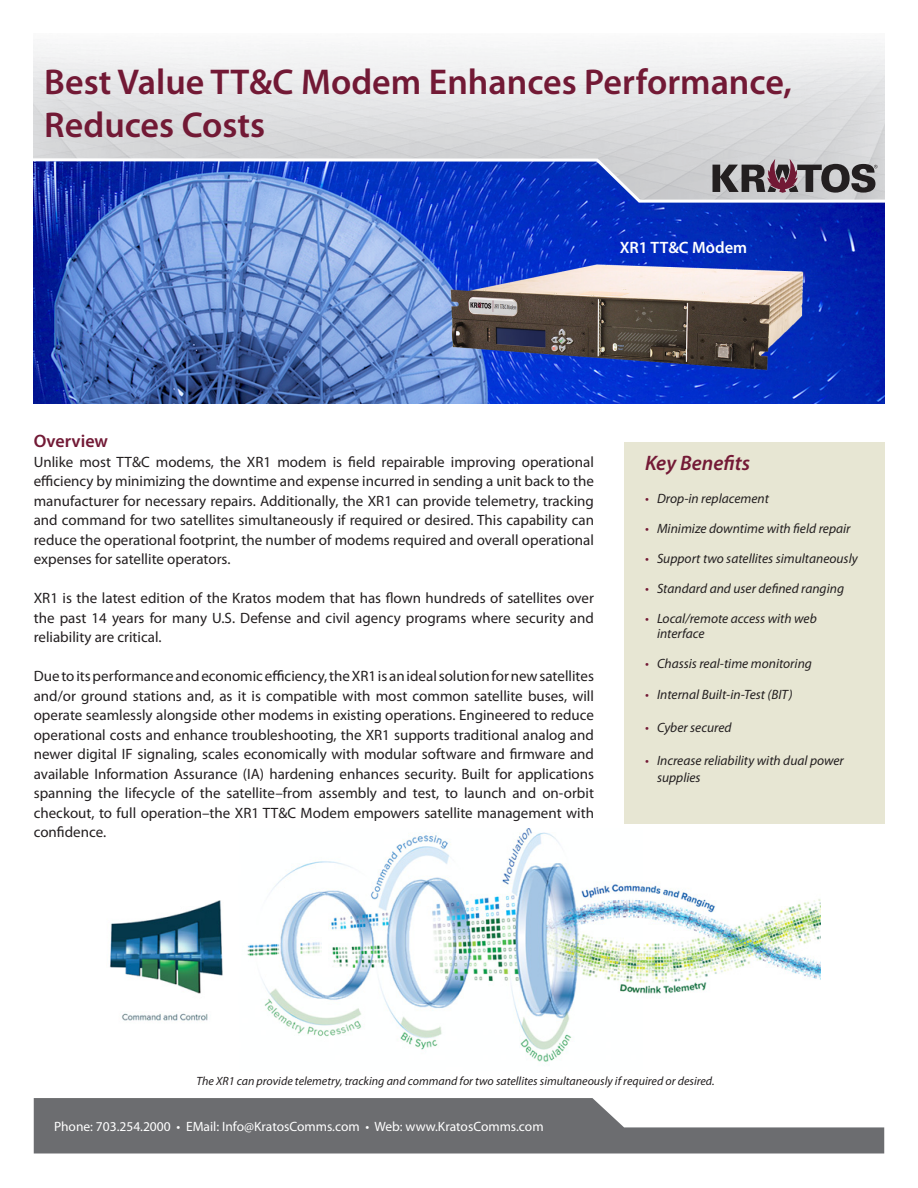
<style>
.page{position:relative;width:918px;height:1188px;background:#fff}
.page>*{position:absolute;margin:0;border:0;box-sizing:border-box;transform-origin:0 0}
.t1{font:600 36px "Myriad Pro";color:#721935}
.t2{font:italic 600 21px "Myriad Pro";color:#741a36}
.Body_Text{font:600 18px "Myriad Pro";color:#721935}
.t3{font:600 16.5px "Myriad Pro";color:#fff}
.Body_Text-2{font:15px/19.5px "Myriad Pro";color:#231f20;text-align:justify}
.Integral_Benefits_Te{font:italic 13.5px "Myriad Pro";color:#231f20}
.t4{font:13.5px "Myriad Pro";color:#fff}
.t5{font:italic 12px "Myriad Pro";color:#231f20}
.s1{color:#741a36}
</style>
<div class="page">
<svg style="left:34px;top:1098px;width:850px;height:56px;fill:#6c6d70"></svg>
<div style="left:624px;top:443px;width:260px;height:381px;background:#e7e6d3"></div>
<img style="left:34px;top:204px;width:850px;height:199px">
<svg style="left:33px;top:157px;width:852px;height:47px;background:#5a71be"></svg>
<img style="left:110px;top:828px;width:711px;height:234px">
<p class="t1" style="left:44px;top:59px;width:749px">Best Value TT&amp;C Modem Enhances Performance,</p>
<p class="t1" style="left:44px;top:102px;width:223px">Reduces Costs</p>
<p class="t3" style="left:620px;top:237px;width:129px">XR1 TT&amp;C Modem</p>
<p class="Body_Text" style="left:34px;top:430px;width:76px">Overview</p>
<p class="Body_Text-2" style="left:34px;top:452px;width:562px">Unlike most TT&amp;C modems, the XR1 modem is field repairable improving operational efficiency by minimizing the downtime and expense incurred in sending a unit back to the manufacturer for necessary repairs. Additionally, the XR1 can provide telemetry, tracking and command for two satellites simultaneously if required or desired. This capability can reduce the operational footprint, the number of modems required and overall operational expenses for satellite operators.</p>
<p class="Body_Text-2" style="left:34px;top:588px;width:562px">XR1 is the latest edition of the Kratos modem that has flown hundreds of satellites over the past 14 years for many U.S. Defense and civil agency programs where security and reliability are critical.</p>
<p class="Body_Text-2" style="left:34px;top:666px;width:562px">Due to its performance and economic efficiency, the XR1 is an ideal solution for new satellites and/or ground stations and, as it is compatible with most common satellite buses, will operate seamlessly alongside other modems in existing operations. Engineered to reduce operational costs and enhance troubleshooting, the XR1 supports traditional analog and newer digital IF signaling, scales economically with modular software and firmware and available Information Assurance (IA) hardening enhances security. Built for applications spanning the lifecycle of the satellite–from assembly and test, to launch and on-orbit checkout, to full operation–the XR1 TT&amp;C Modem empowers satellite management with confidence.</p>
<p class="t2" style="left:645px;top:450px;width:106px">Key Benefits</p>
<p class="Integral_Benefits_Te" style="left:645px;top:490px;width:125px"><span class="s1">•</span> Drop-in replacement</p>
<p class="Integral_Benefits_Te" style="left:645px;top:520px;width:207px"><span class="s1">•</span> Minimize downtime with field repair</p>
<p class="Integral_Benefits_Te" style="left:645px;top:550px;width:214px"><span class="s1">•</span> Support two satellites simultaneously</p>
<p class="Integral_Benefits_Te" style="left:645px;top:580px;width:201px"><span class="s1">•</span> Standard and user defined ranging</p>
<p class="Integral_Benefits_Te" style="left:645px;top:610px;width:173px"><span class="s1">•</span> Local/remote access with web</p>
<p class="Integral_Benefits_Te" style="left:657px;top:625px;width:49px">interface</p>
<p class="Integral_Benefits_Te" style="left:645px;top:655px;width:168px"><span class="s1">•</span> Chassis real-time monitoring</p>
<p class="Integral_Benefits_Te" style="left:645px;top:686px;width:149px"><span class="s1">•</span> Internal Built-in-Test (BIT)</p>
<p class="Integral_Benefits_Te" style="left:645px;top:719px;width:88px"><span class="s1">•</span> Cyber secured</p>
<p class="Integral_Benefits_Te" style="left:645px;top:752px;width:200px"><span class="s1">•</span> Increase reliability with dual power</p>
<p class="Integral_Benefits_Te" style="left:657px;top:769px;width:45px">supplies</p>
<p class="t5" style="left:197px;top:1074px;width:520px">The XR1 can provide telemetry, tracking and command for two satellites simultaneously if required or desired.</p>
<p class="t4" style="left:54px;top:1118px;width:491px">Phone: 703.254.2000 • EMail: Info@KratosComms.com • Web: www.KratosComms.com</p>
</div>
